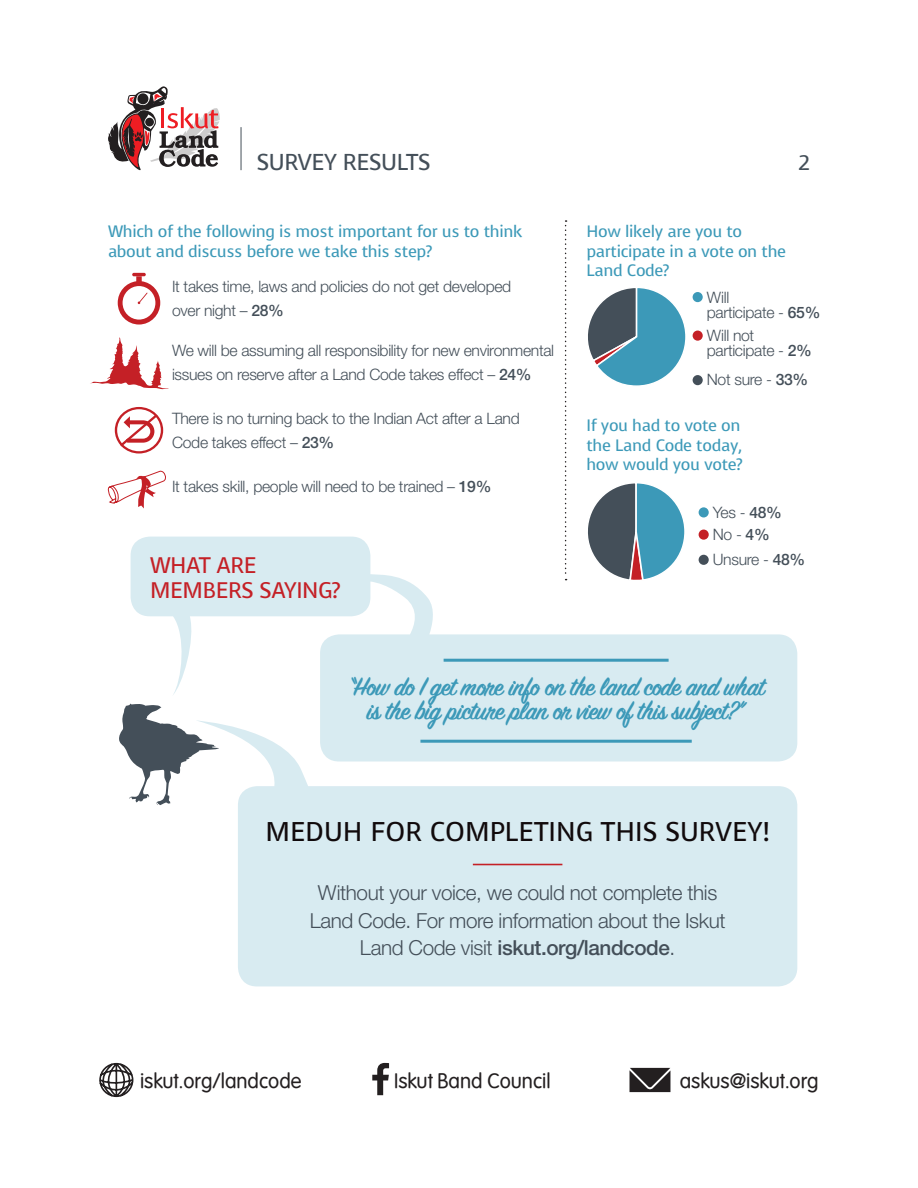
<style>
.page{position:relative;width:918px;height:1188px;background:#fff}
.page>*{position:absolute;margin:0;border:0;box-sizing:border-box;transform-origin:0 0}
.quote{font:600 28.5px/24px "Sign Painter House Script";letter-spacing:-.02em;color:#3c99b8;text-align:center}
.t1{font:27px "Voces";color:#110a0c}
.t2{font:22.95px "Voces";letter-spacing:-.02em;color:#444f59}
.t3{font:22.5px "Voces";letter-spacing:-.02em;color:#c42026}
.t4{font:21px "Voces";color:#444f59}
.body{font:300 20.7px/27px "Helvetica Neue LT Std";letter-spacing:-.02em;color:#444f59;text-align:center}
.t5{font:20.7px "Vogel Normal";color:#231f20}
.t6{font:16.5px/19.5px "Voces";letter-spacing:-.02em;color:#3c99b8}
.body-2{font:300 15.75px/24px "Helvetica Neue LT Std";letter-spacing:-.02em;color:#444f59}
.s1{font-weight:500}
</style>
<div class="page">
<svg style="left:108px;top:86px;width:112px;height:85px"></svg>
<hr style="left:241px;top:127px;width:1px;height:43px;background:#444f59">
<svg style="left:238px;top:762px;width:559px;height:224px;background:#dcedf2"></svg>
<svg style="left:131px;top:537px;width:666px;height:225px;fill:#d8ebf1"></svg>
<hr style="left:473px;top:864px;width:89px;height:1px;background:#c42026">
<svg style="left:118px;top:276px;width:42px;height:49px"></svg>
<hr style="left:132px;top:273px;width:14px;height:3px;background:#c42026;border-radius:2px">
<svg style="left:90px;top:337px;width:79px;height:52px"></svg>
<svg style="left:107px;top:470px;width:59px;height:39px"></svg>
<svg style="left:115px;top:407px;width:48px;height:47px"></svg>
<svg style="left:565px;top:220px;width:2px;height:360px"></svg>
<div style="left:693px;top:292px;width:10px;height:10px;background:#3c99b8;border-radius:50%"></div>
<div style="left:693px;top:331px;width:10px;height:10px;background:#c42026;border-radius:50%"></div>
<div style="left:693px;top:375px;width:10px;height:10px;background:#444f59;border-radius:50%"></div>
<svg style="left:588px;top:288px;width:98px;height:98px"></svg>
<svg style="left:584px;top:483px;width:103px;height:99px"></svg>
<div style="left:699px;top:507px;width:10px;height:10px;background:#3c99b8;border-radius:50%"></div>
<div style="left:699px;top:530px;width:10px;height:10px;background:#c42026;border-radius:50%"></div>
<div style="left:699px;top:555px;width:10px;height:10px;background:#444f59;border-radius:50%"></div>
<hr style="left:444px;top:659px;width:225px;height:3px;background:#3c99b8">
<hr style="left:420px;top:740px;width:272px;height:3px;background:#3c99b8">
<svg style="left:119px;top:703px;width:100px;height:102px"></svg>
<svg style="left:372px;top:1063px;width:17px;height:32px"></svg>
<svg style="left:99px;top:1062px;width:35px;height:36px"></svg>
<svg style="left:630px;top:1068px;width:40px;height:24px"></svg>
<h3 class="t2" style="left:257px;top:147px;width:175px">SURVEY RESULTS</h3>
<p class="t4" style="left:798px;top:149px;width:13px">2</p>
<h2 class="t6" style="left:108px;top:222px;width:416px">Which of the following is most important for us to think about and discuss before we take this step?</h2>
<p class="body-2" style="left:172px;top:274px;width:341px">It takes time, laws and policies do not get developed over night – <span class="s1">28%</span></p>
<p class="body-2" style="left:172px;top:338px;width:384px">We will be assuming all responsibility for new environmental issues on reserve after a Land Code takes effect – <span class="s1">24%</span></p>
<p class="body-2" style="left:172px;top:406px;width:349px">There is no turning back to the Indian Act after a Land<br>Code takes effect – <span class="s1">23%</span></p>
<p class="body-2" style="left:172px;top:474px;width:321px">It takes skill, people will need to be trained – <span class="s1">19%</span></p>
<h2 class="t6" style="left:586px;top:222px;width:201px">How likely are you to participate in a vote on the<br>Land Code?</h2>
<p class="body-2" style="left:707px;top:289px;width:115px;line-height:15px">Will<br>participate - <span class="s1">65%</span></p>
<p class="body-2" style="left:707px;top:328px;width:107px;line-height:15px">Will not participate - <span class="s1">2%</span></p>
<p class="body-2" style="left:707px;top:367px;width:103px">Not sure - <span class="s1">33%</span></p>
<h2 class="t6" style="left:586px;top:416px;width:158px">If you had to vote on the Land Code today, how would you vote?</h2>
<p class="body-2" style="left:713px;top:500px;width:71px">Yes - <span class="s1">48%</span></p>
<p class="body-2" style="left:713px;top:522px;width:59px">No - <span class="s1">4%</span></p>
<h1 class="t3" style="left:150px;top:550px;width:108px">WHAT ARE</h1>
<p class="body-2" style="left:713px;top:548px;width:94px">Unsure - <span class="s1">48%</span></p>
<h1 class="t3" style="left:150px;top:576px;width:192px">MEMBERS SAYING?</h1>
<p class="quote" style="left:348px;top:678px;width:419px">“How do I get more info on the land code and what is the big picture plan or view of this subject?”</p>
<p class="t1" style="left:265px;top:813px;width:506px">MEDUH FOR COMPLETING THIS SURVEY!</p>
<p class="body" style="left:310px;top:879px;width:417px">Without your voice, we could not complete this<br>Land Code. For more information about the Iskut<br>Land Code visit <span class="s1">iskut.org/landcode</span>.</p>
<p class="t5" style="left:140px;top:1069px;width:163px">iskut.org/landcode</p>
<p class="t5" style="left:394px;top:1069px;width:158px">Iskut Band Council</p>
<p class="t5" style="left:680px;top:1069px;width:140px">askus@iskut.org</p>
</div>
